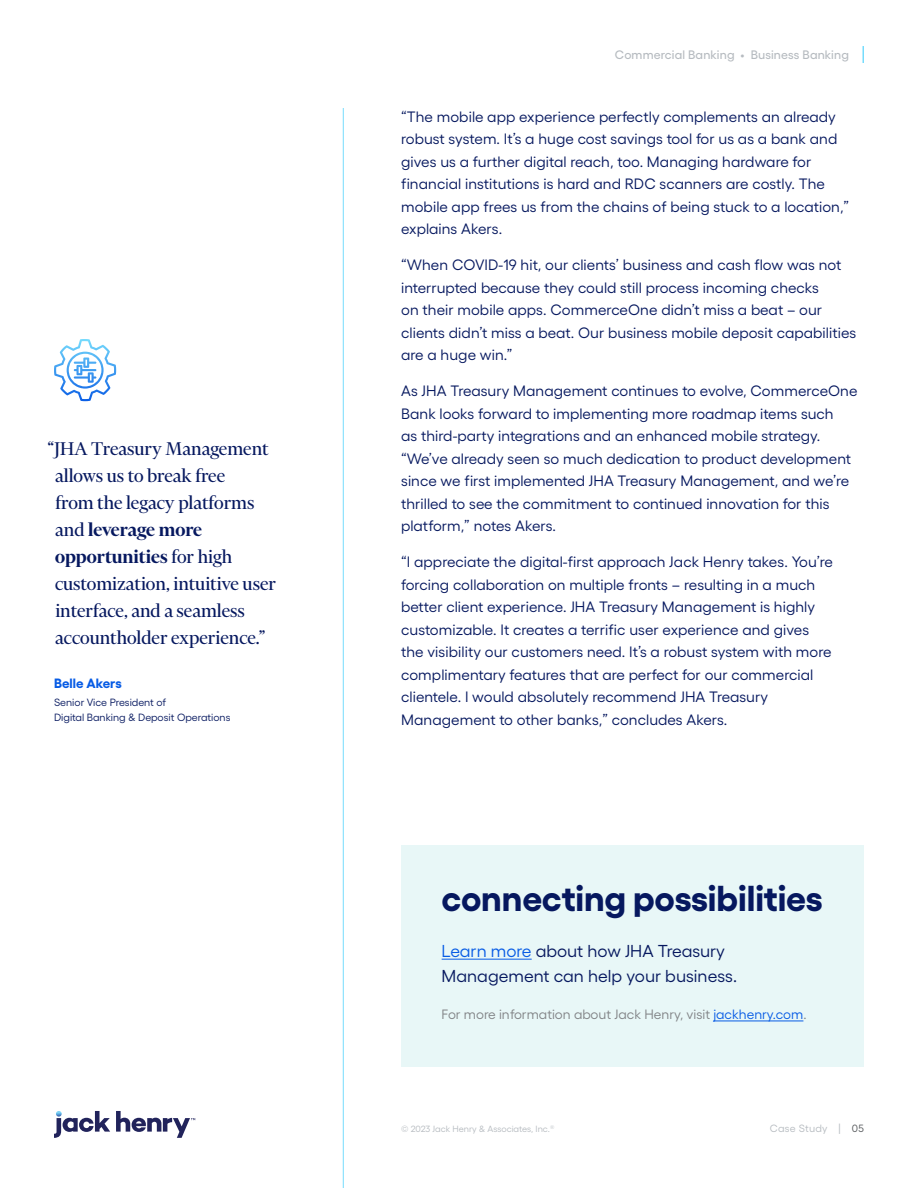
<style>
.page{position:relative;width:918px;height:1188px;background:#fff}
.page>*{position:absolute;margin:0;border:0;box-sizing:border-box;transform-origin:0 0}
.t1{font:700 36px "Gellix";letter-spacing:-.005em;color:#06185f}
.t2{font:21px/27px "Financier Display";color:#06185f}
.t3{font:17.25px/25.5px "Gellix";color:#06185f}
.t4{font:15px/22.5px "Gellix";letter-spacing:.005em;color:#06185f}
.t5{font:13.5px "Gellix";color:#818386}
.t6{font:700 13.5px "Gellix";color:#085ce5}
.t7{font:500 12.3px "Gellix";letter-spacing:.01em;color:#b6bbc0}
.t8{font:10.5px/15px "Gellix";color:#06185f}
.t9{font:10.5px "Gellix";letter-spacing:.025em;color:#b6bbc0}
.t10{font:9px "Gellix";color:#b6bbc0}
.s1{font-weight:600}
.s2{color:#085ce5}
.s3{color:#575a5d}
</style>
<div class="page">
<svg style="left:862px;top:46px;width:2px;height:17px"></svg>
<hr style="left:343px;top:108px;width:1px;height:1080px;background:#76dcfd">
<svg style="left:54px;top:1111px;width:141px;height:27px"></svg>
<div style="left:401px;top:845px;width:463px;height:221px;background:#e8f7f7"></div>
<hr style="left:442px;top:959px;width:90px;height:1px;background:#085ce5">
<hr style="left:713px;top:1021px;width:90px;height:1px;background:#085ce5">
<svg style="left:54px;top:339px;width:62px;height:62px"></svg>
<h2 class="t2" style="left:55px;top:435px;width:222px;text-indent:-7px">“JHA Treasury Management allows us to break free<br>from the legacy platforms and <span class="s1">leverage more opportunities</span> for high customization, intuitive user interface, and a seamless accountholder experience.”</h2>
<p class="t6" style="left:54px;top:672px;width:69px">Belle Akers</p>
<p class="t8" style="left:54px;top:694px;width:178px">Senior Vice President of<br>Digital Banking &amp; Deposit Operations</p>
<p class="t7" style="left:615px;top:45px;width:236px">Commercial Banking • Business Banking</p>
<p class="t4" style="left:401px;top:104px;width:450px">“The mobile app experience perfectly complements an already robust system. It’s a huge cost savings tool for us as a bank and gives us a further digital reach, too. Managing hardware for financial institutions is hard and RDC scanners are costly. The mobile app frees us from the chains of being stuck to a location,” explains Akers.</p>
<p class="t4" style="left:401px;top:252px;width:457px">“When COVID-19 hit, our clients’ business and cash flow was not interrupted because they could still process incoming checks<br>on their mobile apps. CommerceOne didn’t miss a beat – our clients didn’t miss a beat. Our business mobile deposit capabilities are a huge win.”</p>
<p class="t4" style="left:401px;top:378px;width:458px">As JHA Treasury Management continues to evolve, CommerceOne Bank looks forward to implementing more roadmap items such<br>as third-party integrations and an enhanced mobile strategy. “We’ve already seen so much dedication to product development since we first implemented JHA Treasury Management, and we’re thrilled to see the commitment to continued innovation for this platform,” notes Akers.</p>
<p class="t4" style="left:401px;top:549px;width:433px">“I appreciate the digital-first approach Jack Henry takes. You’re forcing collaboration on multiple fronts – resulting in a much better client experience. JHA Treasury Management is highly customizable. It creates a terrific user experience and gives the visibility our customers need. It’s a robust system with more complimentary features that are perfect for our commercial clientele. I would absolutely recommend JHA Treasury Management to other banks,” concludes Akers.</p>
<h1 class="t1" style="left:442px;top:870px;width:383px">connecting possibilities</h1>
<p class="t3" style="left:442px;top:936px;width:297px"><span class="s2">Learn more</span> about how JHA Treasury<br>Management can help your business.</p>
<p class="t5" style="left:442px;top:1004px;width:366px">For more information about Jack Henry, visit <span class="s2">jackhenry.com</span>.</p>
<p class="t10" style="left:401px;top:1122px;width:155px">© 2023 Jack Henry &amp; Associates, Inc.<sup>®</sup></p>
<p class="t9" style="left:770px;top:1120px;width:96px">Case Study | <span class="s3">05</span></p>
</div>
